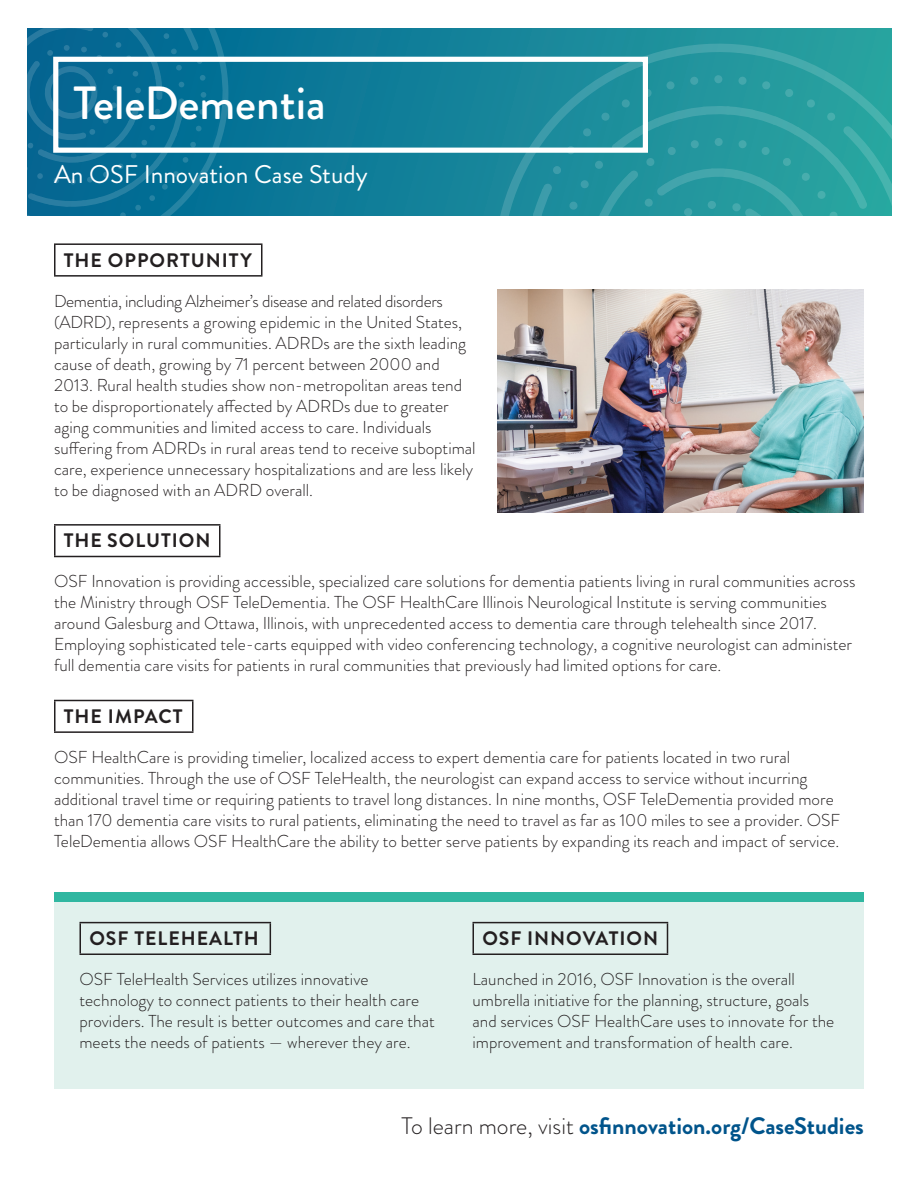
<style>
.page{position:relative;width:918px;height:1188px;background:#fff}
.page>*{position:absolute;margin:0;border:0;box-sizing:border-box;transform-origin:0 0}
.Headers{font:500 46.5px "Brandon Grotesque";color:#fff}
.Block_Body{font:25.5px "Brandon Grotesque";color:#fff}
.t1{font:700 23.85px "Brandon Grotesque";color:#00548b}
.Headers-2{font:700 19.5px "Brandon Grotesque";letter-spacing:.05em;color:#231f20}
.Main_Body{font:300 17.25px/21px "Brandon Grotesque";color:#231f20}
.s1{font-weight:300;color:#231f20}
</style>
<div class="page">
<div style="left:27px;top:29px;width:864px;height:187px;background:#0f7c98"></div>
<svg style="left:487px;top:37px;width:404px;height:179px"></svg>
<svg style="left:738px;top:76px;width:9px;height:9px"></svg>
<div style="left:714px;top:75px;width:8px;height:8px;background:#43a5ac;border-radius:50%"></div>
<svg style="left:690px;top:76px;width:8px;height:9px"></svg>
<svg style="left:520px;top:81px;width:371px;height:135px"></svg>
<svg style="left:27px;top:29px;width:206px;height:187px"></svg>
<hr style="left:54px;top:243px;width:208px;height:2px;background:#231f20">
<hr style="left:54px;top:245px;width:2px;height:30px;background:#231f20">
<hr style="left:261px;top:245px;width:1px;height:30px;background:#231f20">
<hr style="left:54px;top:275px;width:208px;height:2px;background:#231f20">
<hr style="left:54px;top:524px;width:166px;height:2px;background:#231f20">
<hr style="left:54px;top:526px;width:2px;height:30px;background:#231f20">
<hr style="left:219px;top:526px;width:1px;height:30px;background:#231f20">
<hr style="left:54px;top:556px;width:166px;height:1px;background:#231f20">
<hr style="left:54px;top:700px;width:140px;height:1px;background:#231f20">
<hr style="left:54px;top:701px;width:2px;height:30px;background:#231f20">
<hr style="left:192px;top:701px;width:2px;height:30px;background:#231f20">
<hr style="left:54px;top:731px;width:140px;height:2px;background:#231f20">
<img style="left:498px;top:290px;width:366px;height:223px">
<div style="left:54px;top:902px;width:810px;height:187px;background:#e1f1ed"></div>
<div style="left:53px;top:57px;width:595px;height:96px;border:5px solid #fff"></div>
<div style="left:54px;top:892px;width:810px;height:10px;background:#30b7a1"></div>
<hr style="left:79px;top:922px;width:192px;height:1px;background:#231f20">
<hr style="left:79px;top:923px;width:2px;height:31px;background:#231f20">
<hr style="left:270px;top:923px;width:1px;height:31px;background:#231f20">
<hr style="left:79px;top:954px;width:192px;height:1px;background:#231f20">
<hr style="left:472px;top:922px;width:196px;height:1px;background:#231f20">
<hr style="left:472px;top:923px;width:2px;height:31px;background:#231f20">
<hr style="left:667px;top:923px;width:1px;height:31px;background:#231f20">
<hr style="left:472px;top:954px;width:196px;height:1px;background:#231f20">
<p class="Headers" style="left:74px;top:71px;width:254px">TeleDementia</p>
<p class="Block_Body" style="left:54px;top:156px;width:315px">An OSF Innovation Case Study</p>
<p class="Headers-2" style="left:64px;top:247px;width:189px">THE OPPORTUNITY</p>
<p class="Main_Body" style="left:54px;top:290px;width:423px">Dementia, including Alzheimer’s disease and related disorders (ADRD), represents a growing epidemic in the United States, particularly in rural communities. ADRDs are the sixth leading cause of death, growing by 71 percent between 2000 and 2013. Rural health studies show non-metropolitan areas tend to be disproportionately affected by ADRDs due to greater aging communities and limited access to care. Individuals suffering from ADRDs in rural areas tend to receive suboptimal care, experience unnecessary hospitalizations and are less likely to be diagnosed with an ADRD overall.</p>
<p class="Headers-2" style="left:64px;top:527px;width:148px">THE SOLUTION</p>
<p class="Main_Body" style="left:54px;top:571px;width:803px">OSF Innovation is providing accessible, specialized care solutions for dementia patients living in rural communities across the Ministry through OSF TeleDementia. The OSF HealthCare Illinois Neurological Institute is serving communities around Galesburg and Ottawa, Illinois, with unprecedented access to dementia care through telehealth since 2017.<br>Employing sophisticated tele-carts equipped with video conferencing technology, a cognitive neurologist can administer full dementia care visits for patients in rural communities that previously had limited options for care.</p>
<p class="Headers-2" style="left:64px;top:703px;width:120px">THE IMPACT</p>
<p class="Main_Body" style="left:54px;top:747px;width:788px">OSF HealthCare is providing timelier, localized access to expert dementia care for patients located in two rural communities. Through the use of OSF TeleHealth, the neurologist can expand access to service without incurring additional travel time or requiring patients to travel long distances. In nine months, OSF TeleDementia provided more than 170 dementia care visits to rural patients, eliminating the need to travel as far as 100 miles to see a provider. OSF TeleDementia allows OSF HealthCare the ability to better serve patients by expanding its reach and impact of service.</p>
<p class="Headers-2" style="left:89px;top:925px;width:171px">OSF TELEHEALTH</p>
<p class="Main_Body" style="left:79px;top:969px;width:357px">OSF TeleHealth Services utilizes innovative technology to connect patients to their health care providers. The result is better outcomes and care that meets the needs of patients — wherever they are.</p>
<p class="Headers-2" style="left:482px;top:925px;width:177px">OSF INNOVATION</p>
<p class="Main_Body" style="left:472px;top:969px;width:363px">Launched in 2016, OSF Innovation is the overall umbrella initiative for the planning, structure, goals and services OSF HealthCare uses to innovate for the improvement and transformation of health care.</p>
<p class="t1" style="left:402px;top:1109px;width:464px"><span class="s1">To learn more, visit</span> osfinnovation.org/CaseStudies</p>
</div>
